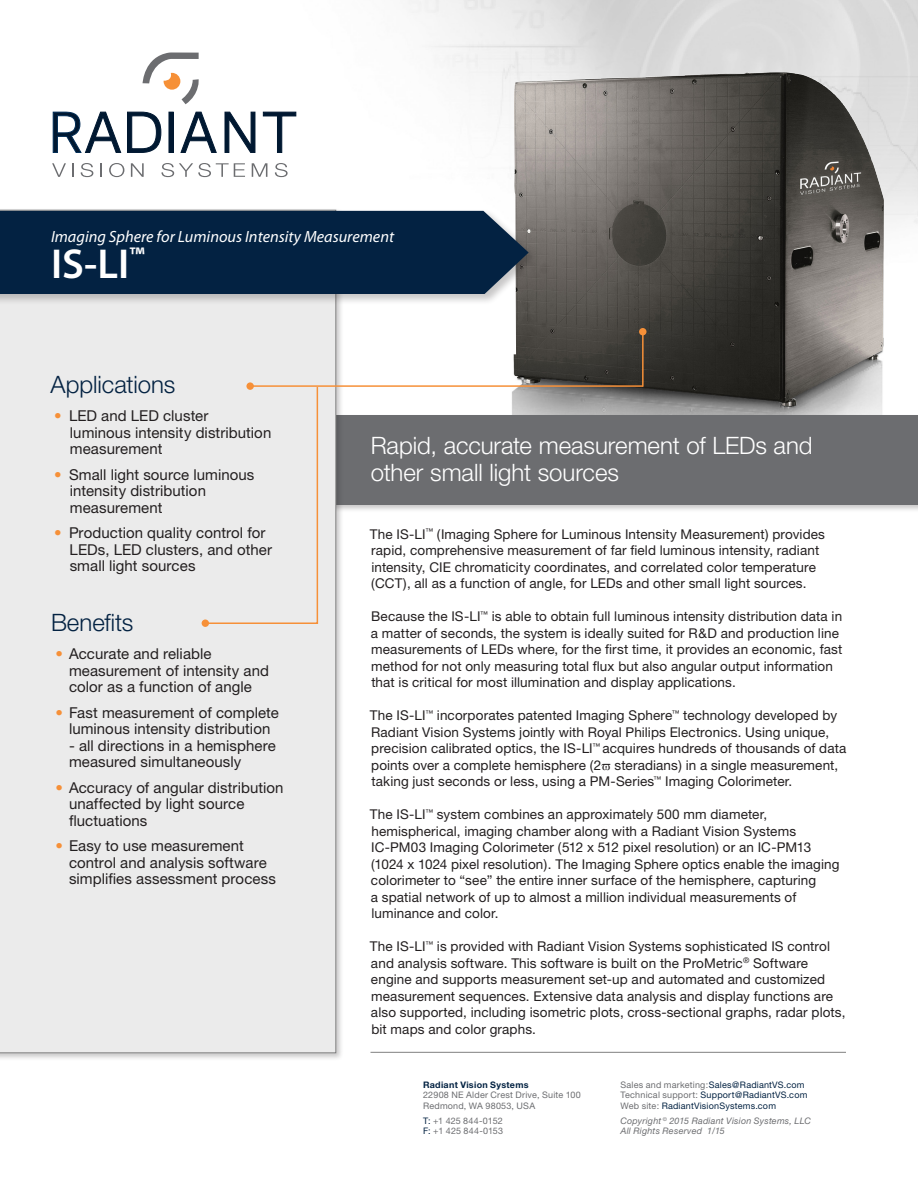
<style>
.page{position:relative;width:918px;height:1188px;background:#fff}
.page>*{position:absolute;margin:0;border:0;box-sizing:border-box;transform-origin:0 0}
.t1{font:600 42px "Myriad Pro";color:#fff}
.t2{font:300 24px/26.7px "Helvetica Neue";letter-spacing:-.005em;color:#fff}
.with_bullet{font:300 24px "Helvetica Neue";letter-spacing:-.005em;color:#032242}
.t3{font:italic 16.35px "Myriad Pro";color:#fff}
.with_bullet-2{font:15px/16.5px "Helvetica Neue";letter-spacing:.005em;color:#231f20}
.t4{font:13.5px/16.5px "Helvetica Neue";letter-spacing:.01em;color:#231f20}
.t5{font:9px/10.5px "Helvetica Neue";letter-spacing:.025em;color:#032242}
.t6{font:9px/10.5px "Helvetica Neue";letter-spacing:.02em;color:#6c6d70}
.t7{font:italic 9px "Helvetica Neue";letter-spacing:.025em;color:#6c6d70}
.s1{color:#f69038}
.s2{font-weight:700;color:#032242}
.s3{color:#032242}
.s4{color:#6c6d70}
</style>
<div class="page">
<img style="left:52px;top:0;width:866px;height:178px">
<img style="left:454px;top:72px;width:464px;height:342px">
<div style="left:322px;top:414px;width:596px;height:99px;background:#231f20;opacity:.25"></div>
<div style="left:324px;top:415px;width:594px;height:90px;background:#6c6d70"></div>
<div style="left:0;top:208px;width:344px;height:853px;background:#231f20;opacity:.25"></div>
<div style="left:0;top:305px;width:336px;height:748px;background:#ebebeb"></div>
<hr style="left:642px;top:330px;width:2px;height:57px;background:#f69038">
<div style="left:246px;top:382px;width:8px;height:8px;background:#f69038;border-radius:50%"></div>
<div style="left:202px;top:620px;width:7px;height:7px;background:#f69038;border-radius:50%"></div>
<div style="left:203px;top:386px;width:116px;height:239px;background:#ebebeb"></div>
<div style="left:639px;top:328px;width:8px;height:7px;background:#f69038;border-radius:50%"></div>
<hr style="left:252px;top:385px;width:391px;height:2px;background:#f69038">
<hr style="left:370px;top:1052px;width:476px;height:1px;background:#808080">
<svg style="left:53px;top:112px;width:68px;height:41px"></svg>
<svg style="left:127px;top:112px;width:34px;height:41px"></svg>
<div style="left:169px;top:112px;width:4px;height:41px;border:1px solid #001831"></div>
<svg style="left:181px;top:112px;width:36px;height:41px"></svg>
<svg style="left:225px;top:112px;width:30px;height:41px"></svg>
<svg style="left:263px;top:112px;width:33px;height:41px"></svg>
<svg style="left:52px;top:163px;width:14px;height:14px"></svg>
<svg style="left:72px;top:163px;width:2px;height:14px"></svg>
<svg style="left:81px;top:163px;width:12px;height:14px"></svg>
<svg style="left:101px;top:163px;width:1px;height:14px"></svg>
<svg style="left:109px;top:163px;width:15px;height:14px"></svg>
<svg style="left:131px;top:163px;width:13px;height:14px"></svg>
<svg style="left:161px;top:163px;width:84px;height:14px"></svg>
<svg style="left:252px;top:163px;width:15px;height:14px"></svg>
<svg style="left:275px;top:163px;width:13px;height:14px"></svg>
<svg style="left:143px;top:53px;width:57px;height:51px"></svg>
<div style="left:0;top:209px;width:539px;height:96px;background:#231f20;opacity:.25"></div>
<div style="left:0;top:211px;width:529px;height:83px;background:#032242"></div>
<p class="t3" style="left:51px;top:227px;width:345px">Imaging Sphere for Luminous Intensity Measurement</p>
<p class="t1" style="left:51px;top:237px;width:95px">IS-LI<sup>™</sup></p>
<p class="with_bullet" style="left:51px;top:370px;width:126px">Applications</p>
<p class="with_bullet-2" style="left:70px;top:407px;width:203px;text-indent:-16px"><span class="s1">•</span> LED and LED cluster luminous intensity distribution measurement</p>
<p class="with_bullet-2" style="left:70px;top:466px;width:186px;text-indent:-16px"><span class="s1">•</span> Small light source luminous intensity distribution measurement</p>
<p class="with_bullet-2" style="left:70px;top:524px;width:204px;text-indent:-16px"><span class="s1">•</span> Production quality control for<br>LEDs, LED clusters, and other small light sources</p>
<p class="with_bullet" style="left:51px;top:608px;width:84px">Benefits</p>
<p class="with_bullet-2" style="left:69px;top:646px;width:202px;text-indent:-14px"><span class="s1">•</span> Accurate and reliable measurement of intensity and color as a function of angle</p>
<p class="with_bullet-2" style="left:56px;top:704px;width:225px;text-align:center"><span class="s1">•</span> Fast measurement of complete luminous intensity distribution</p>
<p class="with_bullet-2" style="left:69px;top:737px;width:208px">- all directions in a hemisphere measured simultaneously</p>
<p class="with_bullet-2" style="left:69px;top:779px;width:216px;text-indent:-14px"><span class="s1">•</span> Accuracy of angular distribution unaffected by light source fluctuations</p>
<p class="with_bullet-2" style="left:69px;top:838px;width:209px;text-indent:-14px"><span class="s1">•</span> Easy to use measurement control and analysis software simplifies assessment process</p>
<p class="t2" style="left:371px;top:431px;width:443px">Rapid, accurate measurement of LEDs and other small light sources</p>
<p class="t4" style="left:370px;top:525px;width:457px">The IS-LI<sup>™</sup> (Imaging Sphere for Luminous Intensity Measurement) provides rapid, comprehensive measurement of far field luminous intensity, radiant intensity, CIE chromaticity coordinates, and correlated color temperature (CCT), all as a function of angle, for LEDs and other small light sources.</p>
<p class="t4" style="left:371px;top:608px;width:473px">Because the IS-LI<sup>™</sup> is able to obtain full luminous intensity distribution data in a matter of seconds, the system is ideally suited for R&amp;D and production line measurements of LEDs where, for the first time, it provides an economic, fast method for not only measuring total flux but also angular output information that is critical for most illumination and display applications.</p>
<p class="t4" style="left:370px;top:707px;width:478px">The IS-LI<sup>™</sup> incorporates patented Imaging Sphere<sup>™</sup> technology developed by Radiant Vision Systems jointly with Royal Philips Electronics. Using unique, precision calibrated optics, the IS-LI<sup>™</sup> acquires hundreds of thousands of data points over a complete hemisphere (2 steradians) in a single measurement, taking just seconds or less, using a PM-Series<sup>™</sup> Imaging Colorimeter.</p>
<p class="t4" style="left:370px;top:806px;width:471px">The IS-LI<sup>™</sup> system combines an approximately 500 mm diameter, hemispherical, imaging chamber along with a Radiant Vision Systems IC-PM03 Imaging Colorimeter (512 x 512 pixel resolution) or an IC-PM13 (1024 x 1024 pixel resolution). The Imaging Sphere optics enable the imaging colorimeter to “see” the entire inner surface of the hemisphere, capturing<br>a spatial network of up to almost a million individual measurements of luminance and color.</p>
<p class="t4" style="left:370px;top:938px;width:477px">The IS-LI<sup>™</sup> is provided with Radiant Vision Systems sophisticated IS control and analysis software. This software is built on the ProMetric<sup>®</sup> Software engine and supports measurement set-up and automated and customized measurement sequences. Extensive data analysis and display functions are also supported, including isometric plots, cross-sectional graphs, radar plots, bit maps and color graphs.</p>
<p class="t6" style="left:423px;top:1079px;width:159px"><span class="s2">Radiant Vision Systems<br></span>22908 NE Alder Crest Drive, Suite 100<br>Redmond, WA 98053, USA</p>
<p class="t6" style="left:423px;top:1115px;width:82px"><span class="s3">T:</span> +1 425 844-0152<br><span class="s3">F:</span> +1 425 844-0153</p>
<p class="t5" style="left:620px;top:1079px;width:188px"><span class="s4">Sales and marketing:</span>Sales@RadiantVS.com<br><span class="s4">Technical support:</span> Support@RadiantVS.com<br><span class="s4">Web site:</span> RadiantVisionSystems.com</p>
<p class="t7" style="left:620px;top:1115px;width:192px">Copyright <sup>©</sup> 2015 Radiant Vision Systems, LLC</p>
<p class="t7" style="left:620px;top:1126px;width:106px">All Rights Reserved 1/15</p>
</div>
